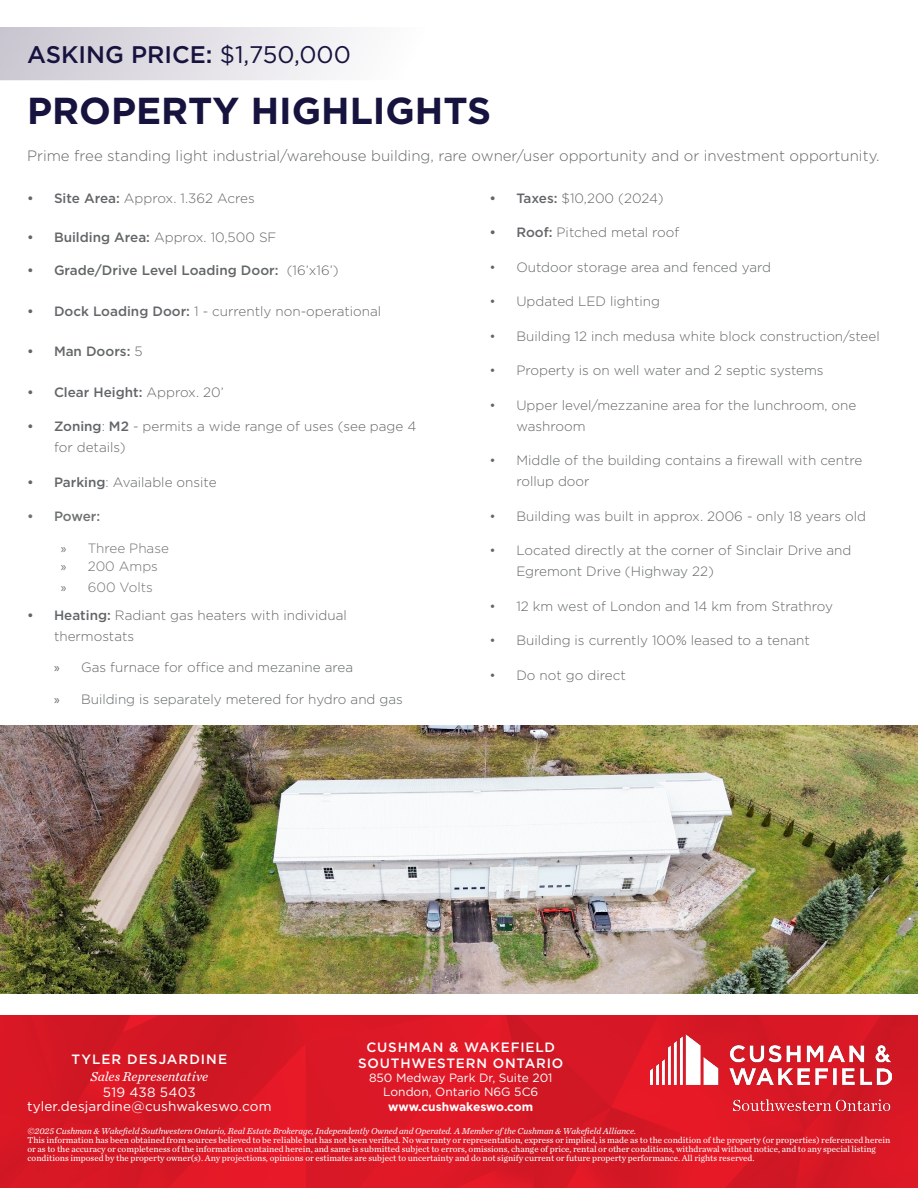
<style>
.page{position:relative;width:918px;height:1188px;background:#fff}
.page>*{position:absolute;margin:0;border:0;box-sizing:border-box;transform-origin:0 0}
.t1{font:700 37.5px "Gotham";color:#17133f}
.t2{font:500 24px "Gotham";color:#17133f}
.Bullets{font:300 15px "Gotham";color:#636668}
.t3{font:300 13.5px/21px "Gotham";color:#636668}
.t4{font:500 13.5px "Gotham";color:#636668}
.t5{font:13.5px/14.1px "Gotham";letter-spacing:.01em;color:#fff;text-align:center}
.t6{font:500 13.5px/16.2px "Gotham";letter-spacing:.06em;color:#fff;text-align:center}
.t7{font:300 13.5px "Gotham";color:#717271}
.t8{font:italic 13.5px "Chronicle Text G2";letter-spacing:.005em;color:#fff}
.t9{font:500 13.5px "Gotham";letter-spacing:.08em;color:#fff}
.t10{font:500 13.5px "Gotham";letter-spacing:-.015em;color:#6f7272}
.t11{font:12px/14.1px "Gotham";color:#fff;text-align:center}
.t12{font:700 12px "Gotham";letter-spacing:-.01em;color:#fff}
.t13{font:9px/9px "Chronicle Text G2";color:#fff}
.t14{font:italic 9px "Chronicle Text G2";color:#fff}
.s1{font-weight:400}
.s2{font-weight:500}
.s3{font-weight:300}
.s4{font-family:"Myriad Pro";font-weight:400}
</style>
<div class="page">
<img style="left:0;top:1015px;width:918px;height:173px">
<img style="left:650px;top:1034px;width:241px;height:77px">
<svg style="left:0;top:27px;width:357px;height:53px"></svg>
<img style="left:0;top:726px;width:918px;height:268px">
<p class="t2" style="left:27px;top:39px;width:325px">ASKING PRICE: <span class="s1">$1,750,000</span></p>
<p class="t1" style="left:27px;top:86px;width:466px">PROPERTY HIGHLIGHTS</p>
<p class="Bullets" style="left:27px;top:147px;width:854px">Prime free standing light industrial/warehouse building, rare owner/user opportunity and or investment opportunity.</p>
<p class="t3" style="left:27px;top:187px;width:229px"><span class="s2">• Site Area:</span> Approx. 1.362 Acres</p>
<p class="t3" style="left:27px;top:226px;width:251px"><span class="s2">• Building Area:</span> Approx. 10,500 SF</p>
<p class="t4" style="left:27px;top:262px;width:313px">• Grade/Drive Level Loading Door: <span class="s3">(16’x16’)</span></p>
<p class="t3" style="left:27px;top:300px;width:356px"><span class="s2">• Dock Loading Door:</span> 1 - currently non-operational</p>
<p class="t4" style="left:27px;top:343px;width:117px">• Man Doors: <span class="s3">5</span></p>
<p class="t4" style="left:27px;top:383px;width:198px">• Clear Height: <span class="s3">Approx. 20’</span></p>
<p class="t3" style="left:54px;top:416px;width:364px;text-indent:-27px"><span class="s2">• Zoning</span>: <span class="s2">M2</span> - permits a wide range of uses (see page 4 for details)</p>
<p class="t3" style="left:27px;top:471px;width:191px"><span class="s2">• Parking</span>: Available onsite</p>
<p class="t10" style="left:27px;top:508px;width:75px">• Power:</p>
<p class="t7" style="left:61px;top:540px;width:110px"><span class="s4">»</span> Three Phase</p>
<p class="t7" style="left:61px;top:558px;width:99px"><span class="s4">»</span> 200 Amps</p>
<p class="t7" style="left:61px;top:579px;width:94px"><span class="s4">»</span> 600 Volts</p>
<p class="t3" style="left:54px;top:604px;width:294px;text-indent:-27px"><span class="s2">• Heating:</span> Radiant gas heaters with individual thermostats</p>
<p class="t3" style="left:54px;top:656px;width:301px"><span class="s4">»</span> Gas furnace for office and mezanine area</p>
<p class="t3" style="left:54px;top:688px;width:350px"><span class="s4">»</span> Building is separately metered for hydro and gas</p>
<p class="t3" style="left:489px;top:187px;width:176px"><span class="s2">• Taxes:</span> $10,200 (2024)</p>
<p class="t3" style="left:489px;top:221px;width:192px"><span class="s2">• Roof:</span> Pitched metal roof</p>
<p class="t3" style="left:489px;top:256px;width:283px">• Outdoor storage area and fenced yard</p>
<p class="t3" style="left:489px;top:290px;width:172px">• Updated LED lighting</p>
<p class="t3" style="left:489px;top:325px;width:392px">• Building 12 inch medusa white block construction/steel</p>
<p class="t3" style="left:489px;top:359px;width:336px">• Property is on well water and 2 septic systems</p>
<p class="t3" style="left:516px;top:394px;width:342px;text-indent:-27px">• Upper level/mezzanine area for the lunchroom, one washroom</p>
<p class="t3" style="left:516px;top:449px;width:348px;text-indent:-27px">• Middle of the building contains a firewall with centre rollup door</p>
<p class="t3" style="left:489px;top:505px;width:378px">• Building was built in approx. 2006 - only 18 years old</p>
<p class="t3" style="left:516px;top:539px;width:336px;text-indent:-27px">• Located directly at the corner of Sinclair Drive and<br>Egremont Drive (Highway 22)</p>
<p class="t3" style="left:489px;top:595px;width:345px">• 12 km west of London and 14 km from Strathroy</p>
<p class="t3" style="left:489px;top:629px;width:322px">• Building is currently 100% leased to a tenant</p>
<p class="t3" style="left:489px;top:664px;width:138px">• Do not go direct</p>
<p class="t6" style="left:358px;top:1039px;width:207px">CUSHMAN &amp; WAKEFIELD<br>SOUTHWESTERN ONTARIO</p>
<p class="t11" style="left:369px;top:1071px;width:185px">850 Medway Park Dr, Suite 201<br>London, Ontario N6G 5C6</p>
<p class="t12" style="left:388px;top:1098px;width:146px">www.cushwakeswo.com</p>
<p class="t9" style="left:71px;top:1050px;width:157px">TYLER DESJARDINE</p>
<p class="t8" style="left:90px;top:1066px;width:119px">Sales Representative</p>
<p class="t5" style="left:27px;top:1085px;width:246px">519 438 5403 tyler.desjardine@cushwakeswo.com</p>
<p class="t14" style="left:28px;top:1124px;width:610px">©2025 Cushman &amp; Wakefield Southwestern Ontario, Real Estate Brokerage, Independently Owned and Operated. A Member of the Cushman &amp; Wakefield Alliance.</p>
<p class="t13" style="left:28px;top:1135px;width:864px">This information has been obtained from sources believed to be reliable but has not been verified. No warranty or representation, express or implied, is made as to the condition of the property (or properties) referenced herein or as to the accuracy or completeness of the information contained herein, and same is submitted subject to errors, omissions, change of price, rental or other conditions, withdrawal without notice, and to any special listing conditions imposed by the property owner(s). Any projections, opinions or estimates are subject to uncertainty and do not signify current or future property performance. All rights reserved.</p>
</div>
